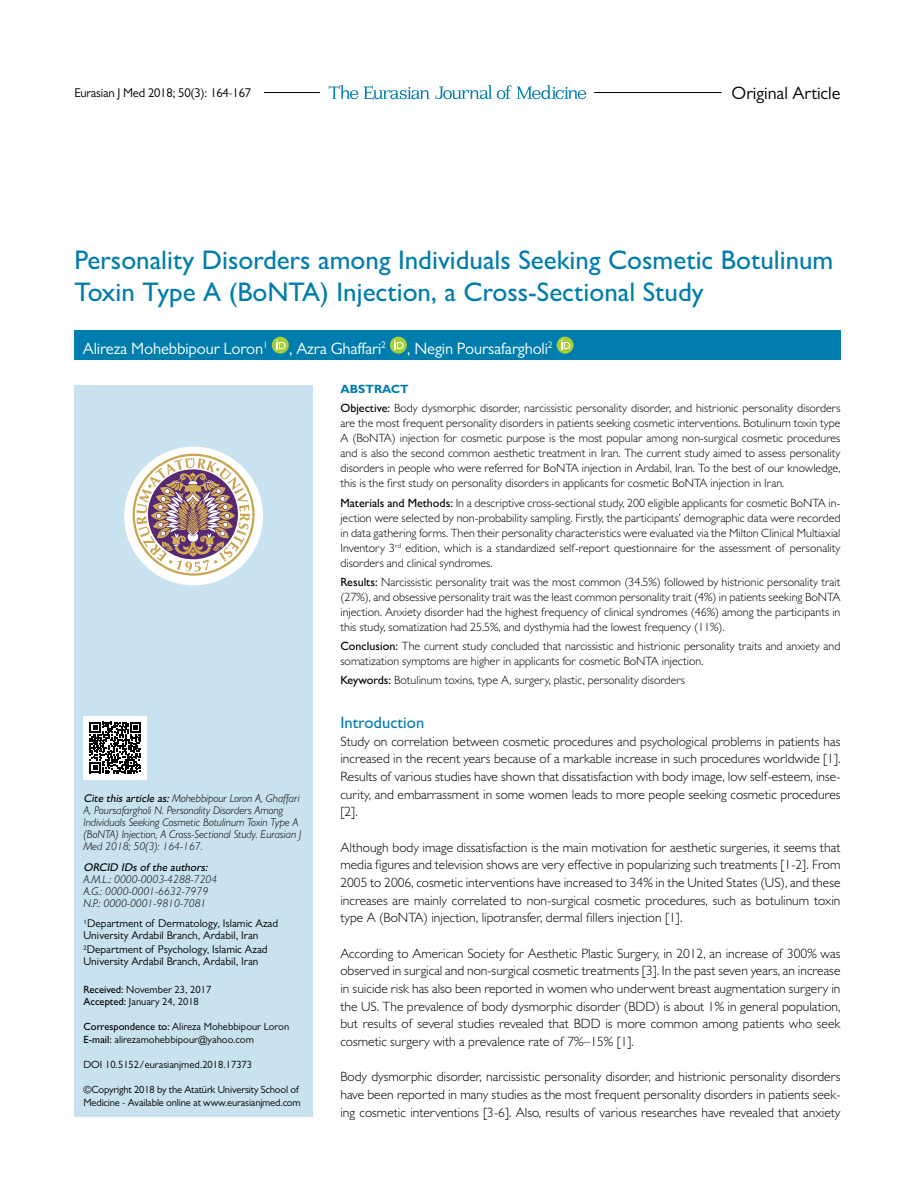
<style>
.page{position:relative;width:915px;height:1191px;background:#fff}
.page>*{position:absolute;margin:0;border:0;box-sizing:border-box;transform-origin:0 0}
.t1{font:500 27px/32.4px "Gill Sans MT Pro";color:#007dac}
.t2{font:18px "Gill Sans MT Pro";color:#000}
.t3{font:16.5px "Gill Sans MT Pro";letter-spacing:-.01em;color:#fff}
.t4{font:500 16.5px "Gill Sans MT Pro";color:#007dac}
.t5{font:300 13.5px/17.7px "Gill Sans MT Pro";color:#000;text-align:justify}
.t6{font:12.75px "Gill Sans MT Pro";letter-spacing:-.02em;color:#000}
.t7{font:300 12px/15px "Gill Sans MT Pro";color:#000;text-align:justify}
.t8{font:italic 300 11.25px/12px "Gill Sans MT Pro";color:#000}
.t9{font:11.25px/12px "Gill Sans MT Pro";color:#000}
.t10{font:italic 500 11.25px "Gill Sans MT Pro";color:#000}
.t11{font:10.5px/12.6px "Gill Sans MT Pro";color:#000}
.s1{font-weight:500}
.s2{font-weight:700;color:#007dac}
</style>
<div class="page">
<div style="left:74px;top:385px;width:239px;height:731px;background:#c9e2ef"></div>
<hr style="left:264px;top:92px;width:457px;height:1px;background:#000">
<div style="left:320px;top:80px;width:273px;height:25px;background:#fff"></div>
<svg style="left:328px;top:85px;width:101px;height:15px"></svg>
<svg style="left:435px;top:85px;width:151px;height:14px"></svg>
<div style="left:83px;top:715px;width:64px;height:64px;background:#fff"></div>
<svg style="left:90px;top:722px;width:51px;height:51px"></svg>
<div style="left:124px;top:446px;width:139px;height:139px;background:#fff;border-radius:50%"></div>
<svg style="left:132px;top:454px;width:122px;height:121px"></svg>
<div style="left:74px;top:330px;width:766px;height:30px;background:#007dac"></div>
<svg style="left:272px;top:337px;width:17px;height:17px"></svg>
<svg style="left:276px;top:340px;width:9px;height:9px"></svg>
<svg style="left:389px;top:337px;width:18px;height:17px"></svg>
<svg style="left:394px;top:340px;width:9px;height:9px"></svg>
<svg style="left:556px;top:337px;width:17px;height:17px"></svg>
<svg style="left:561px;top:340px;width:9px;height:9px"></svg>
<p class="t6" style="left:74px;top:85px;width:178px">Eurasian J Med 2018; 50(3): 164-167</p>
<h2 class="t2" style="left:731px;top:82px;width:110px">Original Article</h2>
<h1 class="t1" style="left:74px;top:243px;width:760px">Personality Disorders among Individuals Seeking Cosmetic Botulinum<br>Toxin Type A (BoNTA) Injection, a Cross-Sectional Study</h1>
<h3 class="t3" style="left:83px;top:338px;width:186px">Alireza Mohebbipour Loron<sup>1</sup></h3>
<h3 class="t3" style="left:288px;top:338px;width:99px">, Azra Ghaffari<sup>2</sup></h3>
<h3 class="t3" style="left:406px;top:338px;width:147px">, Negin Poursafargholi<sup>2</sup></h3>
<p class="t8" style="left:83px;top:792px;width:219px"><span class="s1">Cite this article as:</span>Mohebbipour Loron A, Ghaffari A, Poursafargholi N. Personality Disorders Among Individuals Seeking Cosmetic Botulinum Toxin Type A (BoNTA) Injection, A Cross-Sectional Study. Eurasian J Med 2018; 50(3): 164-167.</p>
<p class="t10" style="left:83px;top:860px;width:128px">ORCID IDs of the authors:</p>
<p class="t8" style="left:83px;top:872px;width:135px">A.M.L.: 0000-0003-4288-7204<br>A.G.: 0000-0001-6632-7979<br>N.P.: 0000-0001-9810-7081</p>
<p class="t9" style="left:83px;top:917px;width:196px">¹Department of Dermatology, Islamic Azad<br>University Ardabil Branch, Ardabil, Iran</p>
<p class="t9" style="left:83px;top:943px;width:186px"><sup>2</sup>Department of Psychology, Islamic Azad<br>University Ardabil Branch, Ardabil, Iran</p>
<p class="t11" style="left:83px;top:982px;width:129px"><span class="s1">Received:</span> November 23, 2017<br><span class="s1">Accepted:</span> January 24, 2018</p>
<p class="t11" style="left:83px;top:1020px;width:207px"><span class="s1">Correspondence to:</span> Alireza Mohebbipour Loron<br><span class="s1">E-mail:</span> alirezamohebbipour@yahoo.com</p>
<p class="t11" style="left:83px;top:1058px;width:170px">DOI 10.5152/eurasianjmed.2018.17373</p>
<p class="t11" style="left:83px;top:1083px;width:219px">©Copyright 2018 by the Atatürk University School of<br>Medicine - Available online at www.eurasianjmed.com</p>
<p class="t7" style="left:340px;top:379px;width:501px;line-height:19.2px"><span class="s2">ABSTRACT<br></span><span class="s1">Objective:</span> Body dysmorphic disorder, narcissistic personality disorder, and histrionic personality disorders</p>
<p class="t7" style="left:340px;top:416px;width:501px">are the most frequent personality disorders in patients seeking cosmetic interventions. Botulinum toxin type A (BoNTA) injection for cosmetic purpose is the most popular among non-surgical cosmetic procedures and is also the second common aesthetic treatment in Iran. The current study aimed to assess personality disorders in people who were referred for BoNTA injection in Ardabil, Iran. To the best of our knowledge, this is the first study on personality disorders in applicants for cosmetic BoNTA injection in Iran.</p>
<p class="t7" style="left:340px;top:495px;width:501px"><span class="s1">Materials and Methods:</span> In a descriptive cross-sectional study, 200 eligible applicants for cosmetic BoNTA in&shy;jection were selected by non-probability sampling. Firstly, the participants’ demographic data were recorded in data gathering forms. Then their personality characteristics were evaluated via the Milton Clinical Multiaxial Inventory 3<sup>rd</sup> edition, which is a standardized self-report questionnaire for the assessment of personality disorders and clinical syndromes.</p>
<p class="t7" style="left:340px;top:574px;width:501px"><span class="s1">Results:</span> Narcissistic personality trait was the most common (34.5%) followed by histrionic personality trait (27%), and obsessive personality trait was the least common personality trait (4%) in patients seeking BoNTA injection. Anxiety disorder had the highest frequency of clinical syndromes (46%) among the participants in this study, somatization had 25.5%, and dysthymia had the lowest frequency (11%).</p>
<p class="t7" style="left:340px;top:638px;width:501px"><span class="s1">Conclusion:</span> The current study concluded that narcissistic and histrionic personality traits and anxiety and somatization symptoms are higher in applicants for cosmetic BoNTA injection.</p>
<p class="t7" style="left:340px;top:673px;width:346px"><span class="s1">Keywords:</span> Botulinum toxins, type A, surgery, plastic, personality disorders</p>
<h3 class="t4" style="left:340px;top:712px;width:85px">Introduction</h3>
<p class="t5" style="left:340px;top:732px;width:501px">Study on correlation between cosmetic procedures and psychological problems in patients has increased in the recent years because of a markable increase in such procedures worldwide [1].<br>Results of various studies have shown that dissatisfaction with body image, low self-esteem, inse&shy;curity, and embarrassment in some women leads to more people seeking cosmetic procedures [2].</p>
<p class="t5" style="left:340px;top:838px;width:501px">Although body image dissatisfaction is the main motivation for aesthetic surgeries, it seems that media figures and television shows are very effective in popularizing such treatments [1-2]. From 2005 to 2006, cosmetic interventions have increased to 34% in the United States (US), and these increases are mainly correlated to non-surgical cosmetic procedures, such as botulinum toxin type A (BoNTA) injection, lipotransfer, dermal fillers injection [1].</p>
<p class="t5" style="left:340px;top:944px;width:501px">According to American Society for Aesthetic Plastic Surgery, in 2012, an increase of 300% was observed in surgical and non-surgical cosmetic treatments [3]. In the past seven years, an increase in suicide risk has also been reported in women who underwent breast augmentation surgery in the US. The prevalence of body dysmorphic disorder (BDD) is about 1% in general population, but results of several studies revealed that BDD is more common among patients who seek cosmetic surgery with a prevalence rate of 7%–15% [1].</p>
<p class="t5" style="left:340px;top:1067px;width:501px">Body dysmorphic disorder, narcissistic personality disorder, and histrionic personality disorders have been reported in many studies as the most frequent personality disorders in patients seek&shy;ing cosmetic interventions [3-6]. Also, results of various researches have revealed that anxiety</p>
</div>
